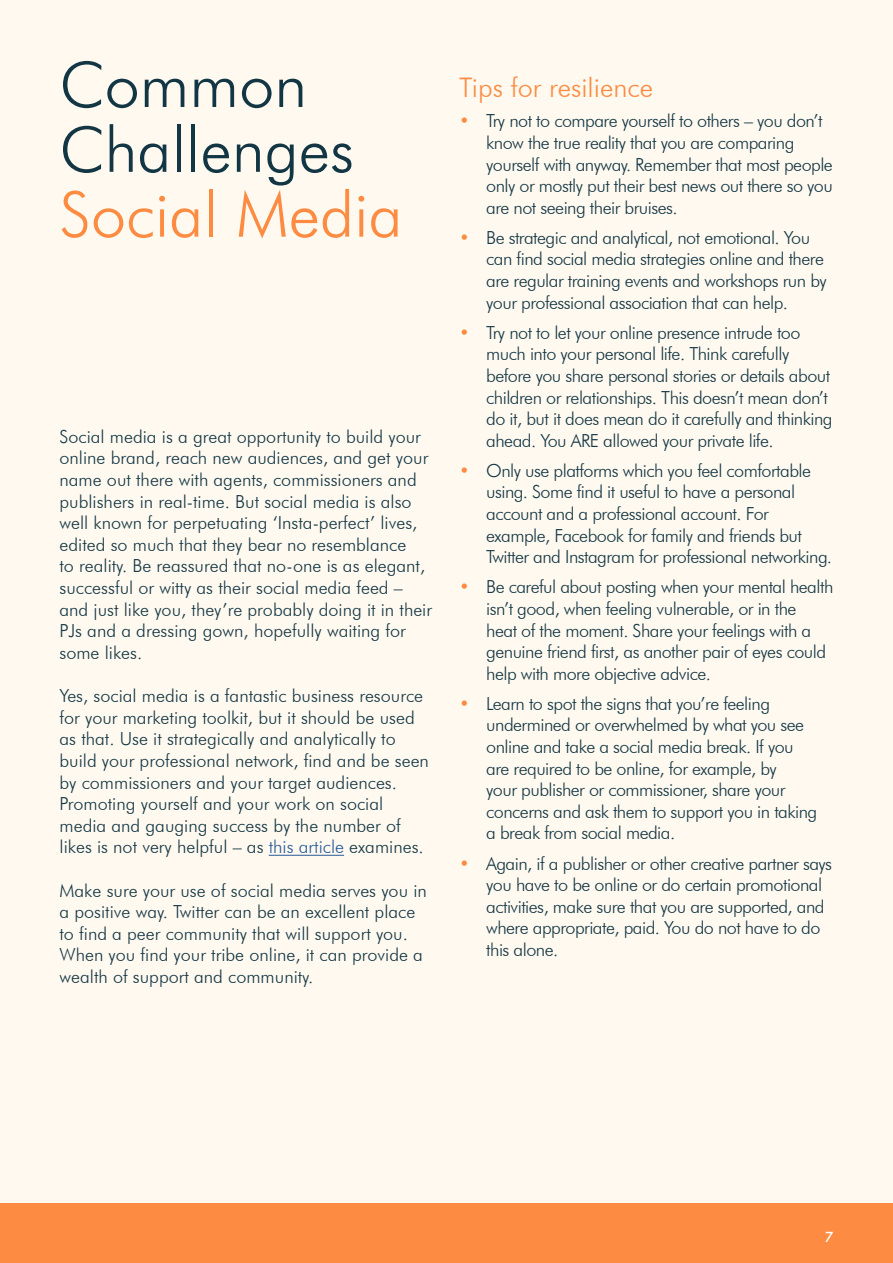
<style>
.page{position:relative;width:893px;height:1263px;background:#fff}
.page>*{position:absolute;margin:0;border:0;box-sizing:border-box;transform-origin:0 0}
.t1{font:300 63px/64.8px "Futura BT";color:#133644}
.t2{font:300 63px "Futura BT";color:#fd8b41}
.t3{font:300 27px "Futura BT";color:#fd8b41}
.t4{font:300 18px/21.6px "Futura BT";letter-spacing:-.03em;color:#133644}
.t5{font:300 18px/21.6px "Futura BT";color:#133644}
.t6{font:500 13.5px "Futura";color:#fff}
.s1{color:#265a9b}
.s2{color:#fd8b41}
</style>
<div class="page">
<div style="left:0;top:0;width:893px;height:1220px;background:#fff9ef"></div>
<hr style="left:269px;top:855px;width:75px;height:1px;background:#265a9b">
<div style="left:0;top:1203px;width:893px;height:60px;background:#fd8b41"></div>
<h1 class="t1" style="left:60px;top:57px;width:296px">Common<br>Challenges</h1>
<h1 class="t2" style="left:60px;top:188px;width:345px">Social Media</h1>
<p class="t5" style="left:60px;top:427px;width:374px">Social media is a great opportunity to build your online brand, reach new audiences, and get your name out there with agents, commissioners and publishers in real-time. But social media is also well known for perpetuating ‘Insta-perfect’ lives, edited so much that they bear no resemblance<br>to reality. Be reassured that no-one is as elegant, successful or witty as their social media feed – and just like you, they’re probably doing it in their PJs and a dressing gown, hopefully waiting for some likes.</p>
<p class="t5" style="left:60px;top:686px;width:371px">Yes, social media is a fantastic business resource for your marketing toolkit, but it should be used as that. Use it strategically and analytically to build your professional network, find and be seen by commissioners and your target audiences.<br>Promoting yourself and your work on social media and gauging success by the number of likes is not very helpful – as <span class="s1">this article</span> examines.</p>
<p class="t5" style="left:60px;top:881px;width:369px">Make sure your use of social media serves you in a positive way. Twitter can be an excellent place to find a peer community that will support you.<br>When you find your tribe online, it can provide a wealth of support and community.</p>
<h2 class="t3" style="left:459px;top:77px;width:196px">Tips for resilience</h2>
<p class="t4" style="left:486px;top:112px;width:348px;text-indent:-27px"><span class="s2">•</span> Try not to compare yourself to others – you don’t know the true reality that you are comparing yourself with anyway. Remember that most people only or mostly put their best news out there so you are not seeing their bruises.</p>
<p class="t4" style="left:486px;top:228px;width:342px;text-indent:-27px"><span class="s2">•</span> Be strategic and analytical, not emotional. You can find social media strategies online and there are regular training events and workshops run by your professional association that can help.</p>
<p class="t4" style="left:486px;top:323px;width:348px;text-indent:-27px"><span class="s2">•</span> Try not to let your online presence intrude too much into your personal life. Think carefully before you share personal stories or details about children or relationships. This doesn’t mean don’t do it, but it does mean do it carefully and thinking ahead. You ARE allowed your private life.</p>
<p class="t4" style="left:486px;top:461px;width:347px;text-indent:-27px"><span class="s2">•</span> Only use platforms which you feel comfortable using. Some find it useful to have a personal account and a professional account. For example, Facebook for family and friends but Twitter and Instagram for professional networking.</p>
<p class="t4" style="left:486px;top:578px;width:349px;text-indent:-27px"><span class="s2">•</span> Be careful about posting when your mental health isn’t good, when feeling vulnerable, or in the<br>heat of the moment. Share your feelings with a genuine friend first, as another pair of eyes could help with more objective advice.</p>
<p class="t4" style="left:486px;top:694px;width:333px;text-indent:-27px"><span class="s2">•</span> Learn to spot the signs that you’re feeling undermined or overwhelmed by what you see online and take a social media break. If you are required to be online, for example, by<br>your publisher or commissioner, share your concerns and ask them to support you in taking a break from social media.</p>
<p class="t4" style="left:486px;top:854px;width:347px;text-indent:-27px"><span class="s2">•</span> Again, if a publisher or other creative partner says you have to be online or do certain promotional activities, make sure that you are supported, and where appropriate, paid. You do not have to do this alone.</p>
<p class="t6" style="left:825px;top:1229px;width:10px">7</p>
</div>
